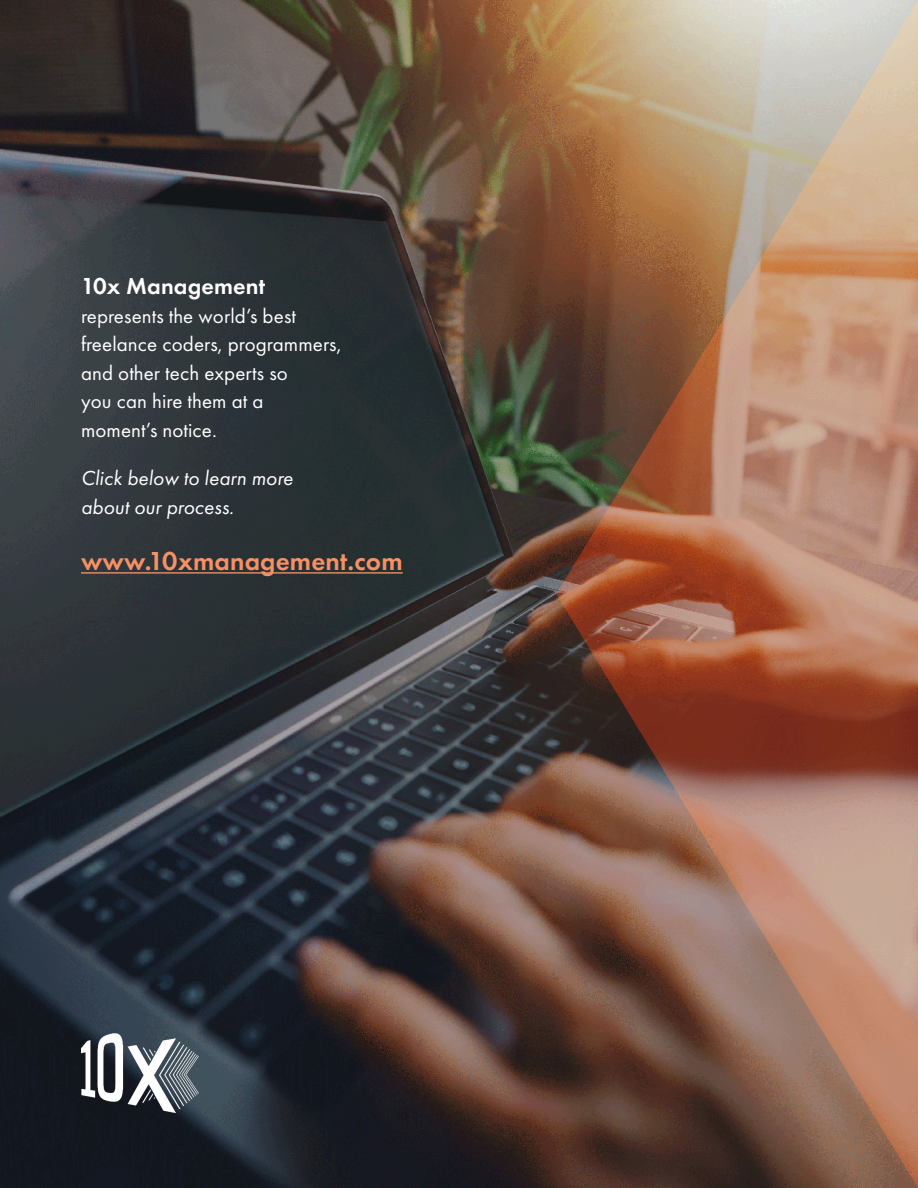
<style>
.page{position:relative;width:918px;height:1188px;background:#fff}
.page>*{position:absolute;margin:0;border:0;box-sizing:border-box;transform-origin:0 0}
.BODY{font:600 27px "Futura PT";letter-spacing:.005em;color:#f79064}
.BODY-2{font:600 24px "Futura PT";letter-spacing:.005em;color:#fff}
.BODY-3{font:21px/28.5px "Futura PT";letter-spacing:.005em;color:#fff}
.BODY-4{font:italic 21px/28.5px "Futura PT";letter-spacing:.005em;color:#fff}
</style>
<div class="page">
<img style="left:0;top:0;width:556px;height:1188px">
<img style="left:556px;top:0;width:362px;height:1188px">
<img style="left:81px;top:1034px;width:118px;height:79px">
<hr style="left:81px;top:572px;width:322px;height:2px;background:#f79064">
<p class="BODY-2" style="left:81px;top:271px;width:186px">10x Management</p>
<p class="BODY-3" style="left:81px;top:301px;width:262px">represents the world’s best freelance coders, programmers, and other tech experts so<br>you can hire them at a moment’s notice.</p>
<p class="BODY-4" style="left:81px;top:464px;width:214px">Click below to learn more about our process.</p>
<p class="BODY" style="left:81px;top:544px;width:323px">www.10xmanagement.com</p>
</div>
